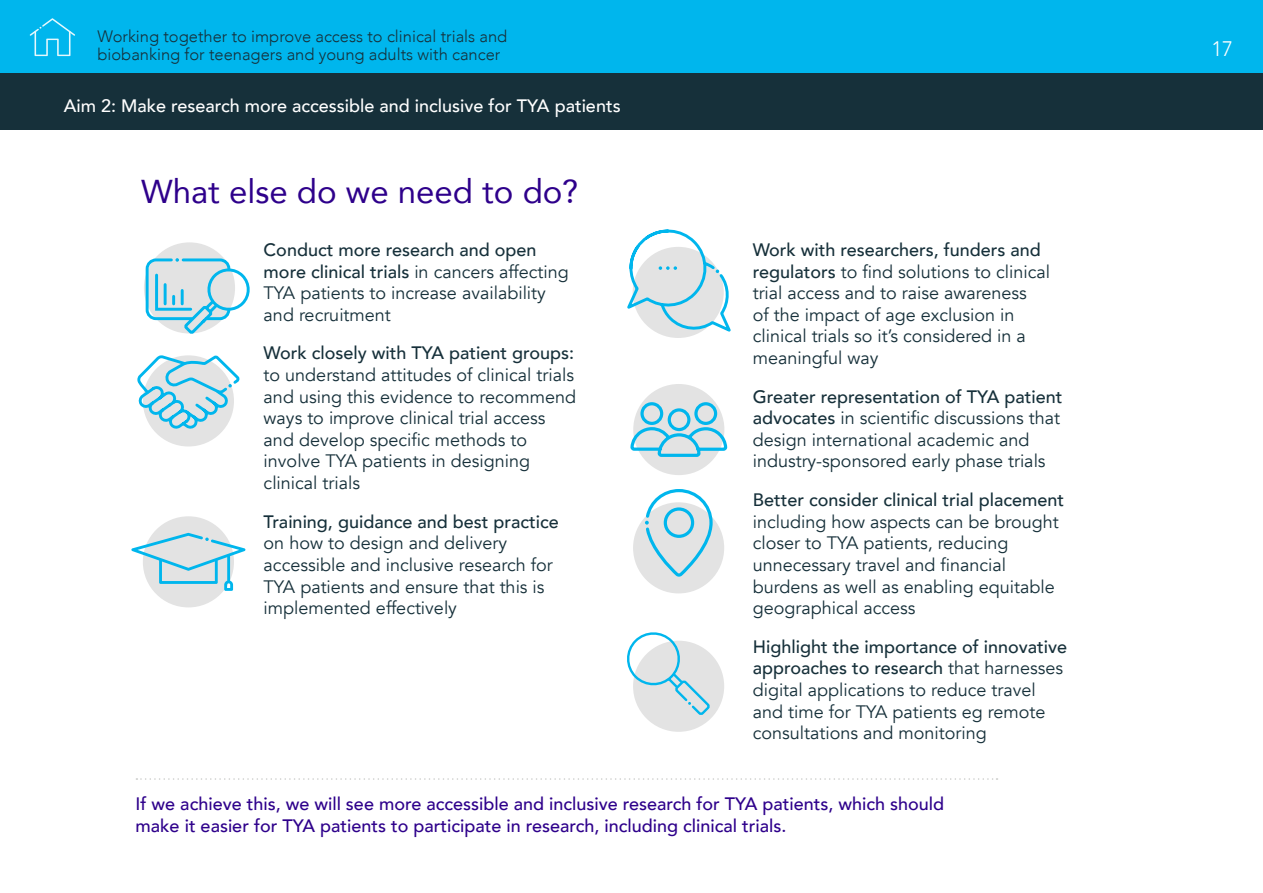
<style>
.page{position:relative;width:1263px;height:893px;background:#fff}
.page>*{position:absolute;margin:0;border:0;box-sizing:border-box;transform-origin:0 0}
.t1{font:33px "Avenir";color:#2e008b}
.t2{font:300 21px "Avenir";color:#fff}
.t3{font:18px/21.6px "Avenir";color:#16303a}
.t4{font:500 18px/21.6px "Avenir";color:#2e008b}
.t5{font:500 18px "Avenir";color:#16303a}
.t6{font:500 18px "Avenir";color:#fff}
.t7{font:300 16.5px/18px "Avenir";color:#16303a}
.s1{font-weight:500}
</style>
<div class="page">
<svg style="left:136px;top:778px;width:861px;height:2px"></svg>
<div style="left:0;top:0;width:1263px;height:130px;background:#16303a"></div>
<div style="left:0;top:0;width:1263px;height:72px;background:#00b6ed"></div>
<div style="left:633px;top:384px;width:91px;height:91px;background:#e3e3e3;border-radius:50%"></div>
<svg style="left:630px;top:401px;width:98px;height:57px"></svg>
<div style="left:143px;top:516px;width:91px;height:91px;background:#e3e3e3;border-radius:50%"></div>
<svg style="left:131px;top:533px;width:114px;height:58px"></svg>
<div style="left:144px;top:242px;width:91px;height:91px;background:#e3e3e3;border-radius:50%"></div>
<svg style="left:144px;top:257px;width:106px;height:77px"></svg>
<div style="left:633px;top:502px;width:91px;height:91px;background:#e3e3e3;border-radius:50%"></div>
<svg style="left:644px;top:489px;width:70px;height:91px"></svg>
<div style="left:143px;top:355px;width:91px;height:91px;background:#e3e3e3;border-radius:50%"></div>
<svg style="left:137px;top:355px;width:103px;height:77px"></svg>
<svg style="left:627px;top:229px;width:104px;height:107px"></svg>
<div style="left:633px;top:641px;width:91px;height:91px;background:#e3e3e3;border-radius:50%"></div>
<svg style="left:627px;top:632px;width:83px;height:85px"></svg>
<svg style="left:30px;top:18px;width:45px;height:38px"></svg>
<p class="t7" style="left:97px;top:27px;width:411px">Working together to improve access to clinical trials and biobanking for teenagers and young adults with cancer</p>
<p class="t6" style="left:64px;top:90px;width:558px">Aim 2: Make research more accessible and inclusive for TYA patients</p>
<h1 class="t1" style="left:141px;top:165px;width:439px">What else do we need to do?</h1>
<p class="t3" style="left:264px;top:239px;width:307px"><span class="s1">Conduct more research and open more clinical trials</span> in cancers affecting<br>TYA patients to increase availability and recruitment</p>
<p class="t5" style="left:264px;top:338px;width:312px">Work closely with TYA patient groups:</p>
<p class="t3" style="left:264px;top:364px;width:314px">to understand attitudes of clinical trials and using this evidence to recommend ways to improve clinical trial access and develop specific methods to involve TYA patients in designing clinical trials</p>
<p class="t5" style="left:264px;top:506px;width:297px">Training, guidance and best practice</p>
<p class="t3" style="left:264px;top:533px;width:291px">on how to design and delivery accessible and inclusive research for<br>TYA patients and ensure that this is implemented effectively</p>
<p class="t3" style="left:753px;top:239px;width:299px"><span class="s1">Work with researchers, funders and regulators</span> to find solutions to clinical trial access and to raise awareness<br>of the impact of age exclusion in clinical trials so it’s considered in a meaningful way</p>
<p class="t3" style="left:753px;top:386px;width:311px"><span class="s1">Greater representation of TYA patient advocates</span> in scientific discussions that design international academic and industry-sponsored early phase trials</p>
<p class="t5" style="left:753px;top:484px;width:313px">Better consider clinical trial placement</p>
<p class="t3" style="left:753px;top:511px;width:308px">including how aspects can be brought closer to TYA patients, reducing unnecessary travel and financial burdens as well as enabling equitable geographical access</p>
<p class="t3" style="left:753px;top:636px;width:316px"><span class="s1">Highlight the importance of innovative approaches to research</span> that harnesses digital applications to reduce travel and time for TYA patients eg remote consultations and monitoring</p>
<p class="t4" style="left:136px;top:792px;width:810px">If we achieve this, we will see more accessible and inclusive research for TYA patients, which should make it easier for TYA patients to participate in research, including clinical trials.</p>
<p class="t2" style="left:1211px;top:36px;width:23px">17</p>
</div>
